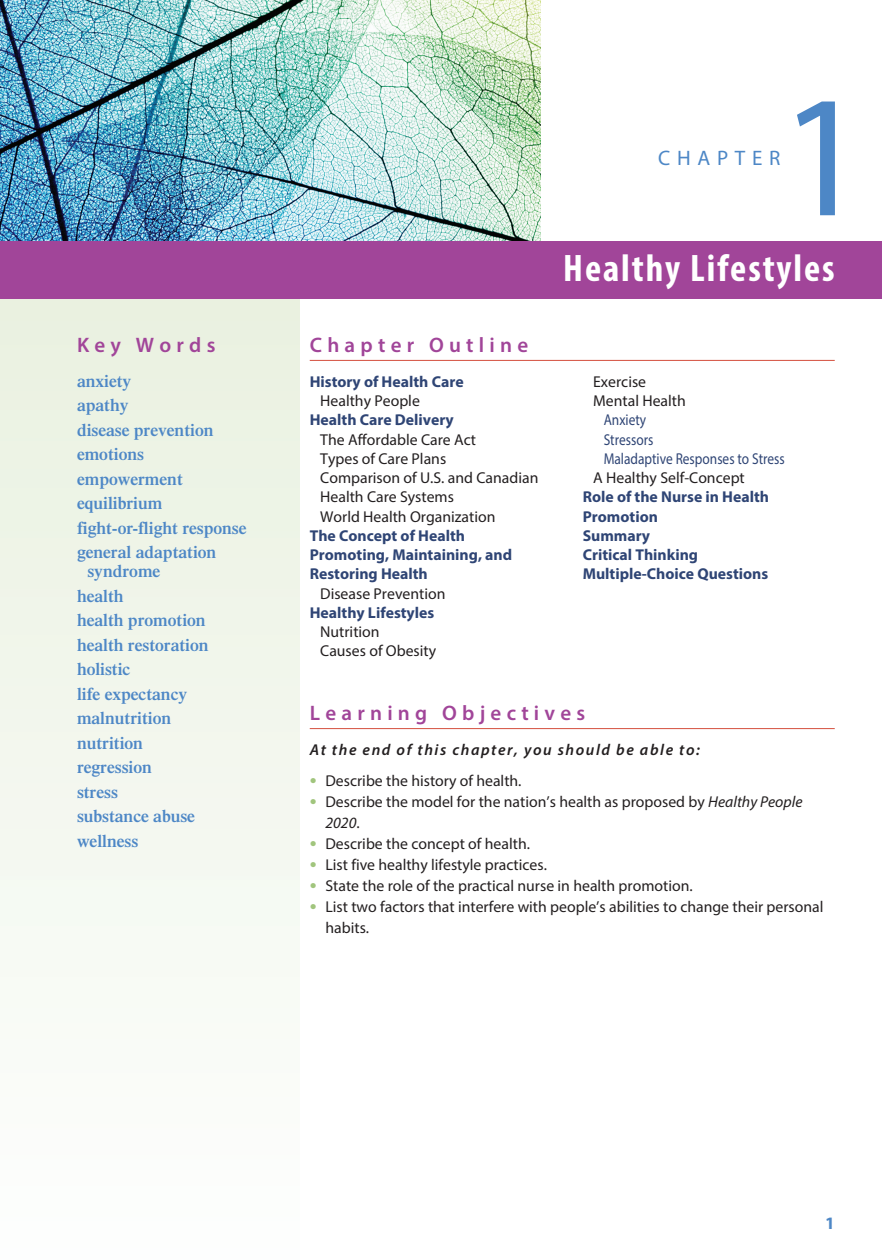
<style>
.page{position:relative;width:882px;height:1260px;background:#fff}
.page>*{position:absolute;margin:0;border:0;box-sizing:border-box;transform-origin:0 0}
.t1{font:175px "Myriad Pro";color:#4d87c6}
.t2{font:700 condensed 38.5px "Myriad Pro";letter-spacing:.05em;color:#fff}
.t3{font:600 21px "Myriad Pro";letter-spacing:.25em;color:#a14599}
.t4{font:21px "Myriad Pro";letter-spacing:.32em;color:#4d87c6}
.t5{font:600 17.5px/24.5px "Times";color:#4d87c6}
.t6{font:700 17.5px "Myriad Pro";color:#4d87c6}
.t7{font:15.75px/21px "Myriad Pro";color:#231f20}
.t8{font:700 15.75px "Myriad Pro";color:#2f4575}
.t9{font:15.75px "Myriad Pro";color:#2f4575;scale:.85 1}
.t10{font:italic 600 15.75px "Myriad Pro";letter-spacing:.1em;color:#231f20}
.s1{font-size:24.5px;color:#a1c57d}
.s2{font-style:italic}
</style>
<div class="page">
<img style="left:0;top:0;width:541px;height:241px">
<div style="left:0;top:299px;width:299px;height:961px;background:linear-gradient(to bottom,#e9f1e0,#fdfefe)"></div>
<div style="left:0;top:242px;width:882px;height:57px;background:#a14599"></div>
<hr style="left:310px;top:360px;width:525px;height:1px;background:#d44f3d">
<hr style="left:310px;top:728px;width:525px;height:1px;background:#d44f3d">
<p class="t3" style="left:77px;top:337px;width:140px">Key Words</p>
<p class="t5" style="left:77px;top:370px;width:171px">anxiety<br>apathy<br>disease prevention emotions empowerment equilibrium fight-or-flight response general adaptation</p>
<p class="t5" style="left:77px;top:561px;width:133px;text-indent:10px">syndrome health<br>health promotion health restoration holistic<br>life expectancy malnutrition nutrition regression<br>stress<br>substance abuse wellness</p>
<p class="t4" style="left:658px;top:150px;width:124px">CHAPTER</p>
<p class="t1" style="left:779px;top:90px;width:91px">1</p>
<p class="t3" style="left:310px;top:337px;width:220px">Chapter Outline</p>
<p class="t8" style="left:310px;top:376px;width:155px">History of Health Care</p>
<p class="t7" style="left:320px;top:391px;width:101px">Healthy People</p>
<p class="t8" style="left:310px;top:415px;width:145px">Health Care Delivery</p>
<p class="t7" style="left:320px;top:430px;width:157px">The Affordable Care Act</p>
<p class="t7" style="left:320px;top:449px;width:128px">Types of Care Plans</p>
<p class="t7" style="left:320px;top:468px;width:220px">Comparison of U.S. and Canadian</p>
<p class="t7" style="left:320px;top:487px;width:135px">Health Care Systems</p>
<p class="t7" style="left:320px;top:507px;width:177px">World Health Organization</p>
<p class="t8" style="left:310px;top:530px;width:157px">The Concept of Health</p>
<p class="t8" style="left:310px;top:549px;width:204px">Promoting, Maintaining, and</p>
<p class="t8" style="left:310px;top:569px;width:120px">Restoring Health</p>
<p class="t7" style="left:320px;top:584px;width:127px">Disease Prevention</p>
<p class="t8" style="left:310px;top:607px;width:126px">Healthy Lifestyles</p>
<p class="t7" style="left:320px;top:622px;width:61px">Nutrition</p>
<p class="t7" style="left:320px;top:641px;width:117px">Causes of Obesity</p>
<p class="t2" style="left:563px;top:255px;width:273px">Healthy Lifestyles</p>
<p class="t7" style="left:593px;top:372px;width:54px">Exercise</p>
<p class="t7" style="left:593px;top:391px;width:94px">Mental Health</p>
<p class="t9" style="left:604px;top:414px;width:51px">Anxiety</p>
<p class="t9" style="left:604px;top:433px;width:60px">Stressors</p>
<p class="t9" style="left:604px;top:452px;width:215px">Maladaptive Responses to Stress</p>
<p class="t7" style="left:593px;top:468px;width:153px">A Healthy Self-Concept</p>
<p class="t8" style="left:583px;top:492px;width:188px">Role of the Nurse in Health</p>
<p class="t8" style="left:583px;top:511px;width:77px">Promotion</p>
<p class="t8" style="left:583px;top:530px;width:69px">Summary</p>
<p class="t8" style="left:583px;top:549px;width:117px">Critical Thinking</p>
<p class="t8" style="left:583px;top:569px;width:187px">Multiple-Choice Questions</p>
<p class="t3" style="left:310px;top:705px;width:277px">Learning Objectives</p>
<p class="t10" style="left:310px;top:740px;width:392px">At the end of this chapter, you should be able to:</p>
<p class="t7" style="left:310px;top:772px;width:213px"><span class="s1">•</span> Describe the history of health.</p>
<p class="t7" style="left:325px;top:793px;width:479px;text-indent:-16px"><span class="s1">•</span> Describe the model for the nation’s health as proposed by <span class="s2">Healthy People<br>2020</span>.</p>
<p class="t7" style="left:310px;top:835px;width:222px"><span class="s1">•</span> Describe the concept of health.</p>
<p class="t7" style="left:310px;top:856px;width:239px"><span class="s1">•</span> List five healthy lifestyle practices.</p>
<p class="t7" style="left:310px;top:877px;width:384px"><span class="s1">•</span> State the role of the practical nurse in health promotion.</p>
<p class="t7" style="left:325px;top:898px;width:499px;text-indent:-16px"><span class="s1">•</span> List two factors that interfere with people’s abilities to change their personal habits.</p>
<p class="t6" style="left:825px;top:1217px;width:11px">1</p>
</div>
